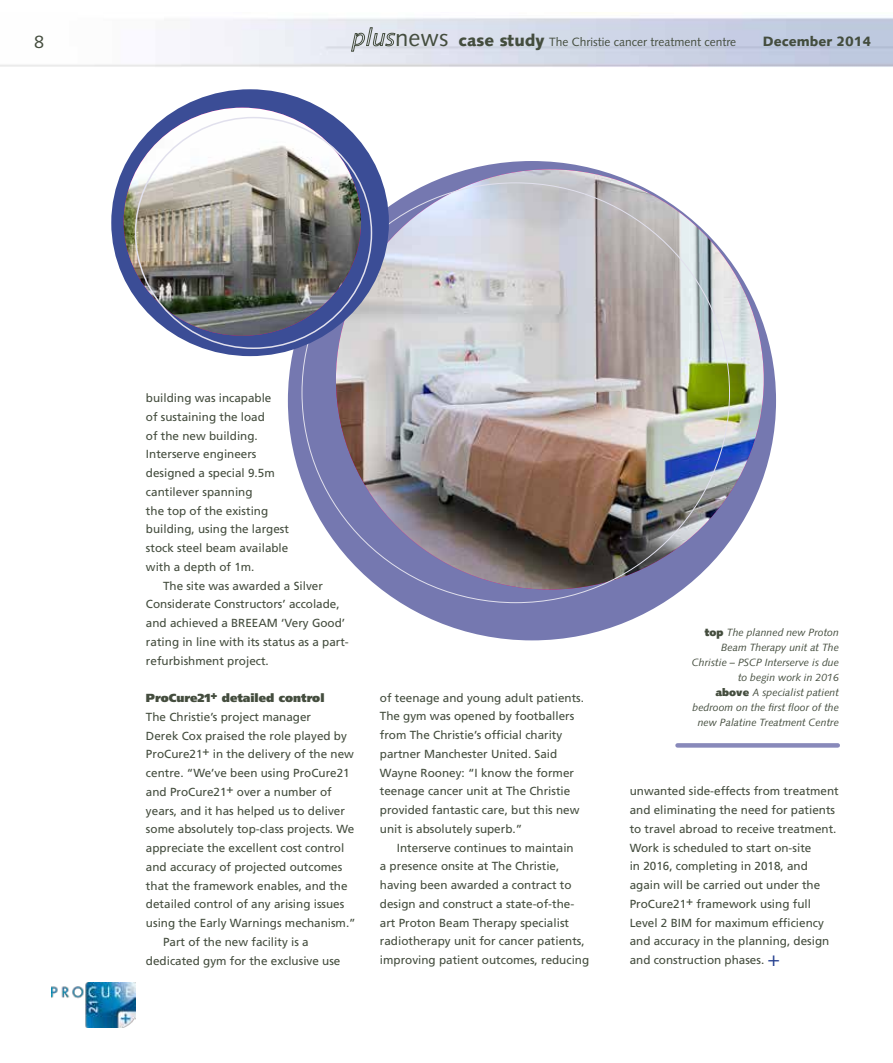
<style>
.page{position:relative;width:893px;height:1063px;background:#fff}
.page>*{position:absolute;margin:0;border:0;box-sizing:border-box;transform-origin:0 0}
.t1{font:18px "Syntax LT Std";color:#444d3e}
.t2{font:900 13.5px "Syntax LT Std";color:#444d3e}
.t3{font:12px "Syntax LT Std";color:#444d3e}
.t4{font:11.7px/18.8px "Frutiger LT Std";color:#444d3e}
.t5{font:900 11.7px "Frutiger LT Std";color:#444d3e}
.t6{font:italic 10.5px/15px "Syntax LT Std";color:#444d3e;text-align:right}
.s1{font-size:24px}
.s2{font-weight:900;font-size:16.5px}
.s3{font-weight:900;font-style:normal}
.s4{font-family:"Helvetica Neue";font-size:21px;color:#25408f}
</style>
<div class="page">
<img style="left:51px;top:983px;width:85px;height:45px">
<div style="left:288px;top:161px;width:488px;height:479px;background:#7578b0;border-radius:50%"></div>
<img style="left:336px;top:169px;width:428px;height:421px">
<svg style="left:351px;top:27px;width:44px;height:25px"></svg>
<div style="left:111px;top:89px;width:278px;height:267px;background:#3b4d96;border-radius:50%"></div>
<img style="left:124px;top:108px;width:237px;height:228px">
<div style="left:677px;top:743px;width:161px;height:5px;background:#8889ba"></div>
<p class="t3" style="left:395px;top:34px;width:343px"><span class="s1">news</span> <span class="s2">case study</span> The Christie cancer treatment centre</p>
<h1 class="t1" style="left:34px;top:31px;width:12px">8</h1>
<p class="t2" style="left:763px;top:34px;width:110px">December 2014</p>
<p class="t4" style="left:146px;top:389px;width:145px">building was incapable<br>of sustaining the load<br>of the new building.<br>Interserve engineers designed a special 9.5m cantilever spanning<br>the top of the existing building, using the largest stock steel beam available with a depth of 1m.</p>
<p class="t4" style="left:146px;top:576px;width:204px;text-indent:17px">The site was awarded a Silver<br>Considerate Constructors’ accolade, and achieved a BREEAM ‘Very Good’ rating in line with its status as a part&shy;refurbishment project.</p>
<p class="t5" style="left:146px;top:691px;width:180px">ProCure21+ detailed control</p>
<p class="t4" style="left:146px;top:708px;width:167px">The Christie’s project manager</p>
<p class="t4" style="left:146px;top:726px;width:202px">Derek Cox praised the role played by</p>
<p class="t4" style="left:146px;top:745px;width:209px">ProCure21+ in the delivery of the new</p>
<p class="t4" style="left:146px;top:764px;width:205px">centre. “We’ve been using ProCure21</p>
<p class="t4" style="left:146px;top:783px;width:187px">and ProCure21+ over a number of</p>
<p class="t4" style="left:146px;top:801px;width:200px">years, and it has helped us to deliver</p>
<p class="t4" style="left:146px;top:820px;width:210px">some absolutely top-class projects. We</p>
<p class="t4" style="left:146px;top:839px;width:200px">appreciate the excellent cost control</p>
<p class="t4" style="left:146px;top:858px;width:198px">and accuracy of projected outcomes</p>
<p class="t4" style="left:146px;top:876px;width:203px">that the framework enables, and the</p>
<p class="t4" style="left:146px;top:895px;width:200px">detailed control of any arising issues</p>
<p class="t4" style="left:146px;top:914px;width:211px">using the Early Warnings mechanism.”</p>
<p class="t4" style="left:163px;top:933px;width:147px">Part of the new facility is a</p>
<p class="t4" style="left:146px;top:951px;width:196px">dedicated gym for the exclusive use</p>
<p class="t4" style="left:380px;top:688px;width:206px">of teenage and young adult patients.<br>The gym was opened by footballers from The Christie’s official charity partner Manchester United. Said Wayne Rooney: “I know the former teenage cancer unit at The Christie provided fantastic care, but this new unit is absolutely superb.”</p>
<p class="t4" style="left:380px;top:838px;width:211px;text-indent:17px">Interserve continues to maintain<br>a presence onsite at The Christie, having been awarded a contract to design and construct a state-of-the&shy;art Proton Beam Therapy specialist radiotherapy unit for cancer patients, improving patient outcomes, reducing</p>
<p class="t6" style="left:692px;top:625px;width:149px"><span class="s3">top</span> The planned new Proton<br>Beam Therapy unit at The<br>Christie – PSCP Interserve is due to begin work in 2016<br><span class="s3">above</span> A specialist patient bedroom on the first floor of the new Palatine Treatment Centre</p>
<p class="t4" style="left:630px;top:782px;width:211px">unwanted side-effects from treatment and eliminating the need for patients to travel abroad to receive treatment.<br>Work is scheduled to start on-site<br>in 2016, completing in 2018, and again will be carried out under the ProCure21+ framework using full Level 2 BIM for maximum efficiency and accuracy in the planning, design and construction phases. <span class="s4">+</span></p>
</div>
